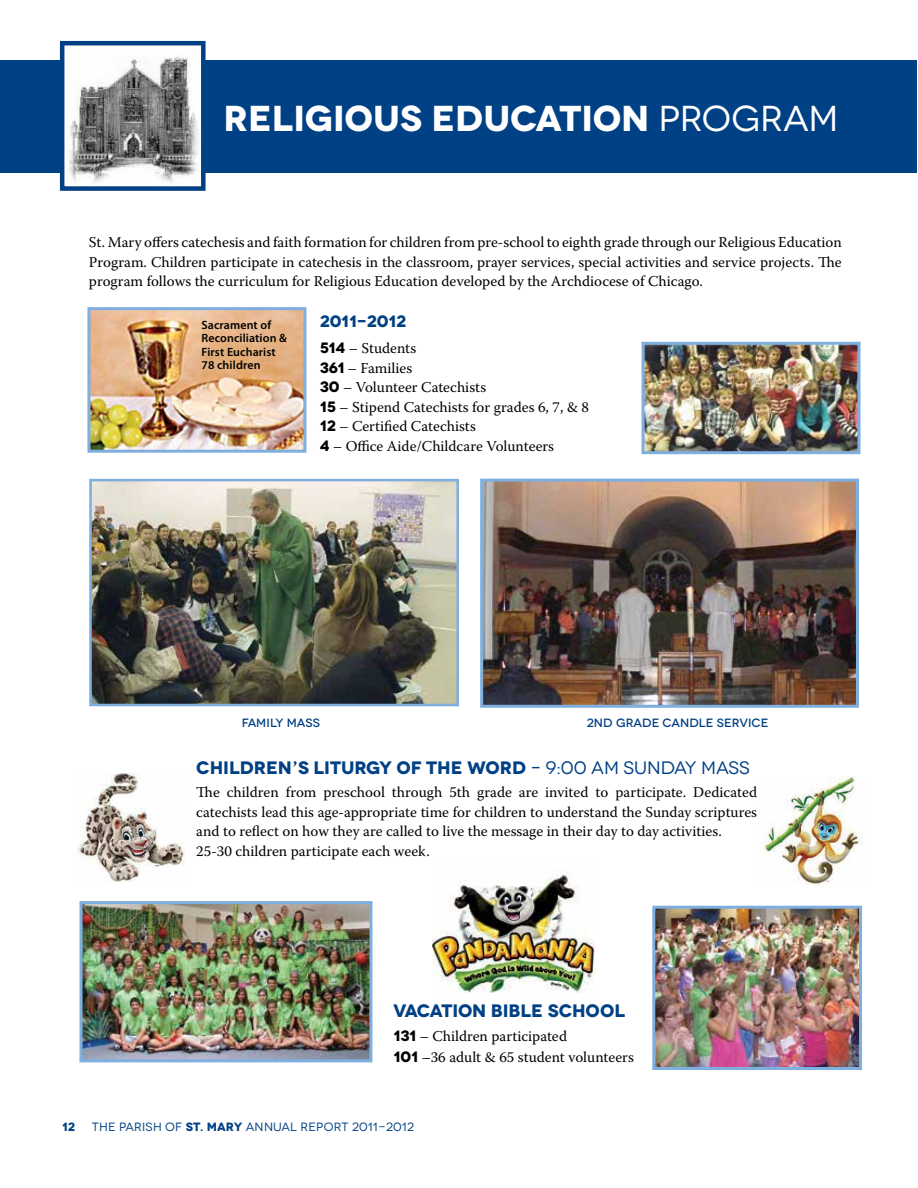
<style>
.page{position:relative;width:918px;height:1188px;background:#fff}
.page>*{position:absolute;margin:0;border:0;box-sizing:border-box;transform-origin:0 0}
.t1{font:700 36px "Novecentowide";color:#fff}
.t2{font:700 18px "Novecentowide";color:#004084}
.t3{font:700 16.5px "Novecentowide";color:#004084}
.t4{font:15px/19.5px "Warnock Pro";color:#000}
.t5{font:600 12px/13.5px "Myriad Pro";letter-spacing:.01em;color:#000}
.t6{font:12px "Novecentowide";letter-spacing:.02em;color:#004084}
.t7{font:500 12px "Novecentowide";color:#004084}
.t8{font:700 12px "Novecentowide";color:#004084}
.s1{font-weight:400}
.s2{font-family:"Novecentowide";font-weight:700}
.s3{font-weight:700}
</style>
<div class="page">
<div style="left:0;top:60px;width:916px;height:112px;background:#004084"></div>
<img style="left:65px;top:56px;width:136px;height:127px">
<div style="left:60px;top:41px;width:146px;height:150px;border:4px solid #004084"></div>
<img style="left:759px;top:777px;width:104px;height:108px">
<img style="left:484px;top:483px;width:371px;height:221px">
<div style="left:480px;top:479px;width:379px;height:229px;border:3px solid #7eafde"></div>
<img style="left:93px;top:483px;width:362px;height:219px">
<div style="left:89px;top:479px;width:370px;height:227px;border:3px solid #7eafde"></div>
<img style="left:77px;top:774px;width:108px;height:108px">
<img style="left:91px;top:311px;width:211px;height:138px">
<div style="left:87px;top:307px;width:219px;height:146px;border:3px solid #7eafde"></div>
<img style="left:433px;top:874px;width:162px;height:119px">
<img style="left:84px;top:905px;width:284px;height:153px">
<div style="left:80px;top:901px;width:292px;height:161px;border:3px solid #7eafde"></div>
<img style="left:656px;top:910px;width:202px;height:156px">
<div style="left:652px;top:906px;width:210px;height:164px;border:3px solid #7eafde"></div>
<img style="left:646px;top:346px;width:211px;height:104px">
<div style="left:642px;top:342px;width:219px;height:112px;border:3px solid #7eafde"></div>
<h1 class="t1" style="left:224px;top:96px;width:617px">RELIGIOUS EDUCATION <span class="s1">PROGRAM</span></h1>
<p class="t4" style="left:89px;top:232px;width:754px;text-align:justify">St. Mary offers catechesis and faith formation for children from pre-school to eighth grade through our Religious Education Program. Children participate in catechesis in the classroom, prayer services, special activities and service projects. The program follows the curriculum for Religious Education developed by the Archdiocese of Chicago.</p>
<p class="t3" style="left:320px;top:311px;width:88px">2011-2012</p>
<p class="t4" style="left:320px;top:338px;width:271px"><span class="s2">514</span> – Students<br><span class="s2">361</span> – Families<br><span class="s2">30</span> – Volunteer Catechists<br><span class="s2">15</span> – Stipend Catechists for grades 6, 7, &amp; 8<br><span class="s2">12</span> – Certified Catechists<br><span class="s2">4</span> – Office Aide/Childcare Volunteers</p>
<p class="t5" style="left:201px;top:318px;width:87px">Sacrament of<br>Reconciliation &amp;<br>First Eucharist<br>78 children</p>
<p class="t7" style="left:242px;top:715px;width:80px">FAMILY MASS</p>
<p class="t7" style="left:587px;top:715px;width:183px">2ND GRADE CANDLE SERVICE</p>
<p class="t2" style="left:196px;top:757px;width:555px">CHILDREN’S LITURGY OF THE WORD <span class="s1">– 9:00 AM SUNDAY MASS</span></p>
<p class="t4" style="left:196px;top:782px;width:562px">The children from preschool through 5th grade are invited to participate. Dedicated catechists lead this age-appropriate time for children to understand the Sunday scriptures and to reflect on how they are called to live the message in their day to day activities.<br>25-30 children participate each week.</p>
<p class="t2" style="left:394px;top:999px;width:233px">VACATION BIBLE SCHOOL</p>
<p class="t4" style="left:394px;top:1026px;width:242px;line-height:21px"><span class="s2">131</span> – Children participated<br><span class="s2">101</span> –36 adult &amp; 65 student volunteers</p>
<p class="t8" style="left:62px;top:1119px;width:15px">12</p>
<p class="t6" style="left:92px;top:1120px;width:324px">THE PARISH OF <span class="s3">ST. MARY</span> ANNUAL REPORT 2011-2012</p>
</div>
